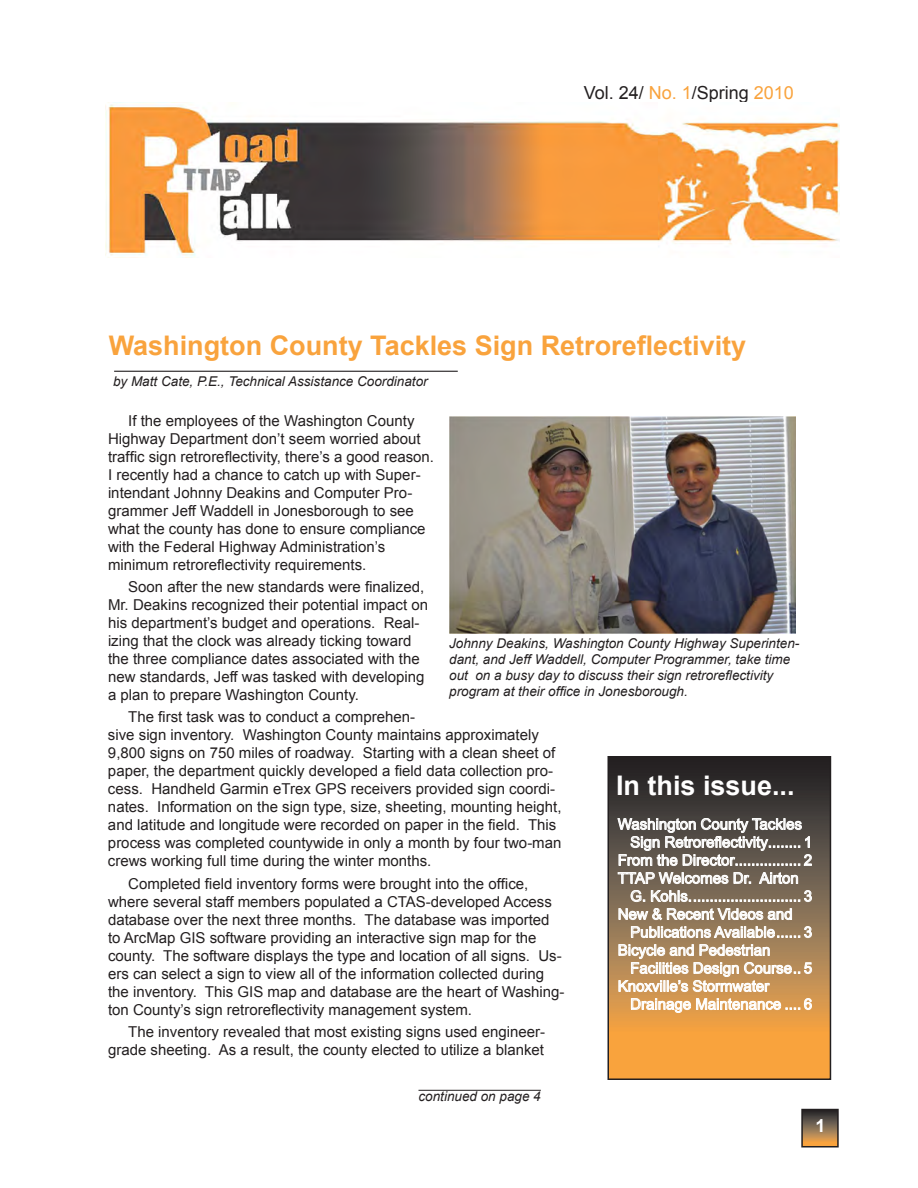
<style>
.page{position:relative;width:918px;height:1188px;background:#fff}
.page>*{position:absolute;margin:0;border:0;box-sizing:border-box;transform-origin:0 0}
.Headline_copy{font:700 27px "Arial";color:#f9a33d}
.t1{font:700 27px "Arial";color:#fff}
.t2{font:18px "Arial";color:#231f20}
.t3{font:700 18px "Arial";color:#fff}
.article_itself{font:15px/18px "Arial";color:#231f20}
.t4{font:15px/18px "Arial";color:#fff}
.picture_caption{font:italic 13.5px/16.2px "Arial";color:#231f20}
.byline_rule_copy{font:italic 13.5px "Arial";color:#231f20}
.continued{font:italic 13.5px "Arial";color:#231f20}
.s1{color:#f9a33d}
</style>
<div class="page">
<svg style="left:804px;top:1112px;width:32px;height:33px"></svg>
<div style="left:801px;top:1109px;width:38px;height:39px;border:2px solid #231f20"></div>
<svg style="left:611px;top:759px;width:217px;height:318px;background:#986d3b"></svg>
<div style="left:608px;top:756px;width:223px;height:324px;border:2px solid #231f20"></div>
<svg style="left:617px;top:813px;width:195px;height:89px;background:#867e75"></svg>
<svg style="left:618px;top:908px;width:194px;height:105px;background:#c6a783"></svg>
<img style="left:105px;top:102px;width:735px;height:156px">
<img style="left:449px;top:416px;width:347px;height:217px">
<hr style="left:418px;top:1090px;width:123px;height:1px;background:#231f20">
<hr style="left:114px;top:371px;width:344px;height:1px;background:#231f20">
<p class="t2" style="left:584px;top:81px;width:212px">Vol. 24/ <span class="s1">No. 1</span>/Spring <span class="s1">2010</span></p>
<p class="Headline_copy" style="left:109px;top:328px;width:639px">Washington County Tackles Sign Retroreflectivity</p>
<p class="byline_rule_copy" style="left:113px;top:373px;width:316px">by Matt Cate, P.E., Technical Assistance Coordinator</p>
<p class="article_itself" style="left:108px;top:412px;width:328px;text-indent:20px">If the employees of the Washington County Highway Department don’t seem worried about traffic sign retroreflectivity, there’s a good reason.<br>I recently had a chance to catch up with Super&shy;intendant Johnny Deakins and Computer Pro&shy;grammer Jeff Waddell in Jonesborough to see what the county has done to ensure compliance with the Federal Highway Administration’s minimum retroreflectivity requirements.</p>
<p class="article_itself" style="left:108px;top:578px;width:322px;text-indent:20px">Soon after the new standards were finalized, Mr. Deakins recognized their potential impact on his department’s budget and operations. Real&shy;izing that the clock was already ticking toward the three compliance dates associated with the new standards, Jeff was tasked with developing a plan to prepare Washington County.</p>
<p class="article_itself" style="left:108px;top:708px;width:455px;text-indent:20px">The first task was to conduct a comprehen-<br>sive sign inventory. Washington County maintains approximately 9,800 signs on 750 miles of roadway. Starting with a clean sheet of paper, the department quickly developed a field data collection pro&shy;cess. Handheld Garmin eTrex GPS receivers provided sign coordi&shy;nates. Information on the sign type, size, sheeting, mounting height, and latitude and longitude were recorded on paper in the field. This process was completed countywide in only a month by four two-man crews working full time during the winter months.</p>
<p class="article_itself" style="left:108px;top:875px;width:458px;text-indent:20px">Completed field inventory forms were brought into the office, where several staff members populated a CTAS-developed Access database over the next three months. The database was imported to ArcMap GIS software providing an interactive sign map for the county. The software displays the type and location of all signs. Us&shy;ers can select a sign to view all of the information collected during the inventory. This GIS map and database are the heart of Washing&shy;ton County’s sign retroreflectivity management system.</p>
<p class="article_itself" style="left:108px;top:1023px;width:439px;text-align:right">The inventory revealed that most existing signs used engineer&shy;grade sheeting. As a result, the county elected to utilize a blanket</p>
<p class="picture_caption" style="left:449px;top:635px;width:352px">Johnny Deakins, Washington County Highway Superinten&shy;dant, and Jeff Waddell, Computer Programmer, take time out on a busy day to discuss their sign retroreflectivity program at their office in Jonesborough.</p>
<p class="t1" style="left:616px;top:768px;width:180px">In this issue...</p>
<p class="t4" style="left:618px;top:815px;width:186px">Washington County Tackles</p>
<p class="t4" style="left:618px;top:833px;width:196px;text-align:right">Sign Retroreflectivity........ 1<br>From the Director................ 2</p>
<p class="t4" style="left:618px;top:869px;width:182px">TTAP Welcomes Dr. Airton</p>
<p class="t4" style="left:630px;top:887px;width:183px">G. Kohls........................... 3</p>
<p class="t4" style="left:630px;top:905px;width:183px;text-indent:-13px">New &amp; Recent Videos and<br>Publications Available...... 3</p>
<p class="t4" style="left:618px;top:941px;width:154px">Bicycle and Pedestrian</p>
<p class="t4" style="left:618px;top:959px;width:196px;text-indent:13px">Facilities Design Course.. 5<br>Knoxville’s Stormwater</p>
<p class="t4" style="left:630px;top:995px;width:183px">Drainage Maintenance .... 6</p>
<p class="continued" style="left:418px;top:1088px;width:124px">continued on page 4</p>
<p class="t3" style="left:815px;top:1113px;width:12px">1</p>
</div>
